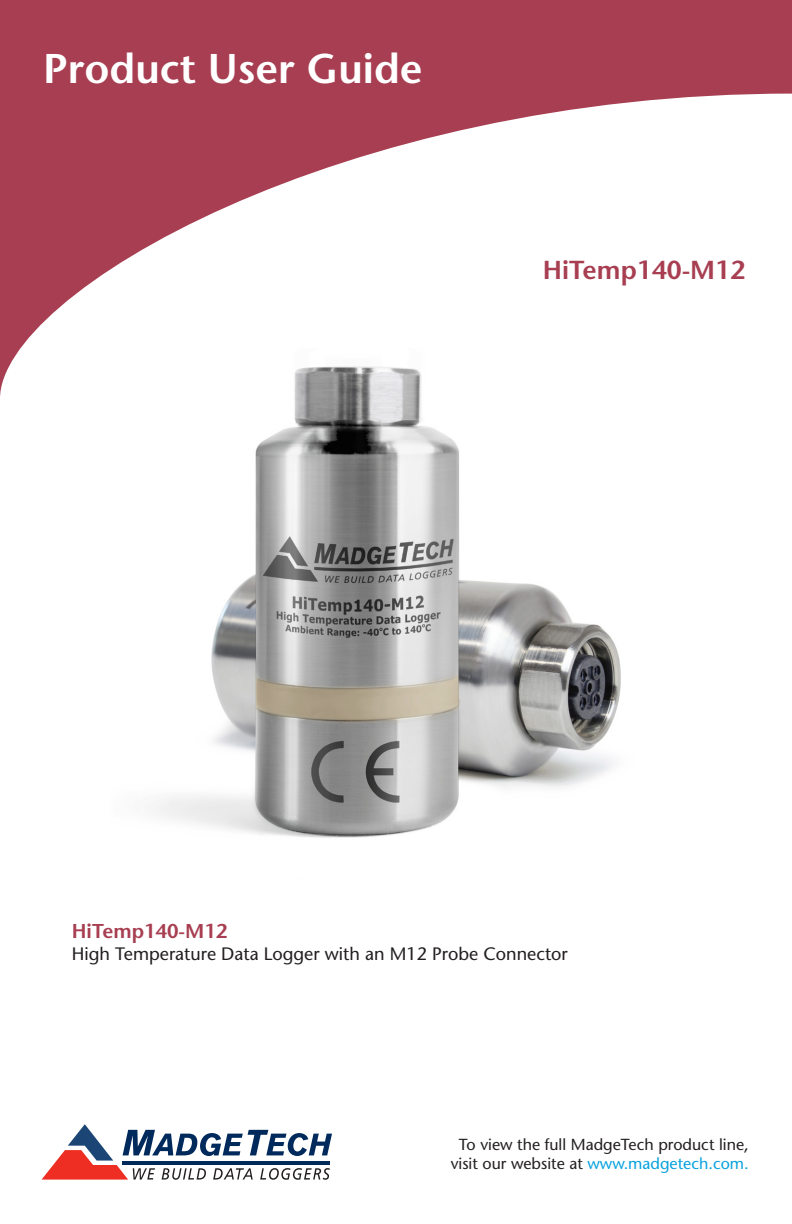
<style>
.page{position:relative;width:792px;height:1224px;background:#fff}
.page>*{position:absolute;margin:0;border:0;box-sizing:border-box;transform-origin:0 0}
.t1{font:600 41.4px "Stone Sans";color:#fff}
.t2{font:600 26px "Stone Sans";color:#a83e51}
.t3{font:600 20px "Stone Sans";color:#a83e51}
.t4{font:18px "Stone Sans";color:#231f20}
.t5{font:16px "Stone Sans";color:#09a2de}
.t6{font:16px "Stone Sans";color:#231f20}
.s1{color:#231f20}
</style>
<div class="page">
<svg style="left:0;top:0;width:792px;height:396px"></svg>
<svg style="left:42px;top:1124px;width:290px;height:56px"></svg>
<hr style="left:123px;top:1161px;width:207px;height:4px;background:#00295c">
<img style="left:534px;top:584px;width:87px;height:203px">
<img style="left:111px;top:321px;width:423px;height:517px">
<img style="left:255px;top:366px;width:204px;height:469px">
<p class="t1" style="left:43px;top:44px;width:381px">Product User Guide</p>
<p class="t2" style="left:543px;top:254px;width:204px">HiTemp140-M12</p>
<p class="t3" style="left:72px;top:919px;width:157px">HiTemp140-M12</p>
<p class="t4" style="left:72px;top:943px;width:497px">High Temperature Data Logger with an M12 Probe Connector</p>
<p class="t6" style="left:459px;top:1135px;width:291px">To view the full MadgeTech product line,</p>
<p class="t5" style="left:451px;top:1154px;width:300px"><span class="s1">visit our website at</span> www.madgetech.com.</p>
</div>
